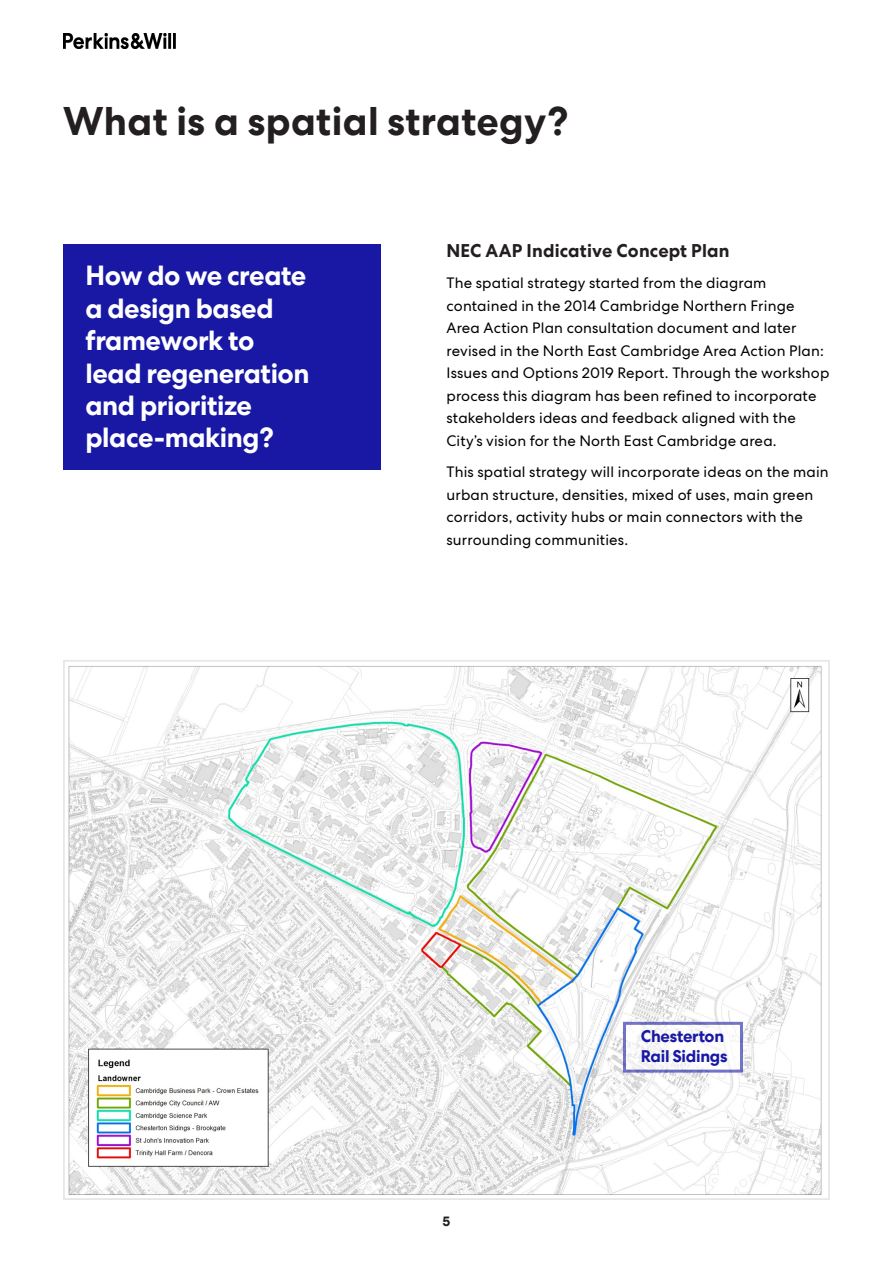
<style>
.page{position:relative;width:893px;height:1263px;background:#fff}
.page>*{position:absolute;margin:0;border:0;box-sizing:border-box;transform-origin:0 0}
.prop-heading-26pt{font:700 39px "PW Centra No 2";letter-spacing:.01em;color:#231f20}
.prop-body-10pt{font:700 27px/32.4px "PW Centra No 2";letter-spacing:-.015em;color:#fff}
.prop-body-10pt-2{font:700 18px "PW Centra No 2";letter-spacing:.01em;color:#231f20}
.prop-body-10pt-3{font:700 16.5px/19.8px "PW Centra No 2";letter-spacing:-.015em;color:#1818a5}
.prop-body-10pt-4{font:15px/22.5px "PW Centra No 2";letter-spacing:.01em;color:#000}
.t1{font:700 13.5px "PW Centra No 2";color:#231f20}
</style>
<div class="page">
<img style="left:68px;top:666px;width:754px;height:529px">
<div style="left:63px;top:244px;width:318px;height:226px;background:#1818a5"></div>
<svg style="left:623px;top:1022px;width:120px;height:50px"></svg>
<img style="left:63px;top:34px;width:112px;height:15px">
<p class="prop-heading-26pt" style="left:63px;top:99px;width:507px">What is a spatial strategy?</p>
<p class="prop-body-10pt" style="left:86px;top:260px;width:226px">How do we create a design based framework to lead regeneration and prioritize place-making?</p>
<p class="prop-body-10pt-2" style="left:446px;top:240px;width:285px">NEC AAP Indicative Concept Plan</p>
<p class="prop-body-10pt-4" style="left:446px;top:272px;width:384px">The spatial strategy started from the diagram contained in the 2014 Cambridge Northern Fringe Area Action Plan consultation document and later revised in the North East Cambridge Area Action Plan:<br>Issues and Options 2019 Report. Through the workshop process this diagram has been refined to incorporate stakeholders ideas and feedback aligned with the City’s vision for the North East Cambridge area.</p>
<p class="prop-body-10pt-4" style="left:446px;top:461px;width:384px">This spatial strategy will incorporate ideas on the main urban structure, densities, mixed of uses, main green corridors, activity hubs or main connectors with the surrounding communities.</p>
<p class="t1" style="left:443px;top:1213px;width:9px">5</p>
<p class="prop-body-10pt-3" style="left:641px;top:1027px;width:88px">Chesterton<br>Rail Sidings</p>
</div>
